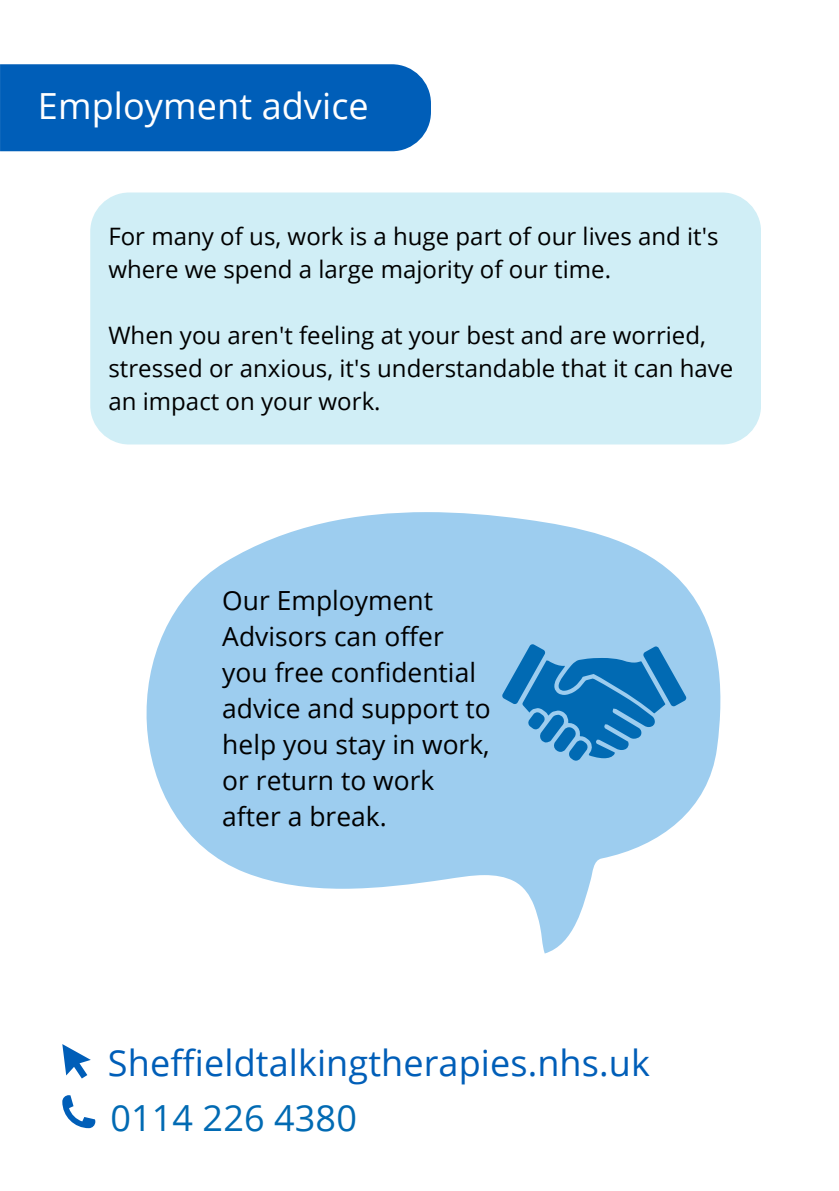
<style>
.page{position:relative;width:839px;height:1191px;background:#fff}
.page>*{position:absolute;margin:0;border:0;box-sizing:border-box;transform-origin:0 0}
.t1{font:36px "Open Sans";letter-spacing:.005em;color:#005eb8}
.t2{font:36px "Open Sans";letter-spacing:.005em;color:#fff}
.t3{font:36px "Open Sans";letter-spacing:.005em;color:#016ab3}
.t4{font:26.4px/36px "Open Sans";color:#000}
.t5{font:24px/33px "Open Sans";color:#000}
</style>
<div class="page">
<svg style="left:62px;top:1044px;width:29px;height:35px"></svg>
<svg style="left:62px;top:1095px;width:33px;height:33px"></svg>
<div style="left:0;top:64px;width:431px;height:87px;background:#005eb8"></div>
<div style="left:90px;top:193px;width:671px;height:252px;background:#d0eef6"></div>
<svg style="left:146px;top:512px;width:574px;height:442px;fill:#9dcdef"></svg>
<svg style="left:502px;top:644px;width:184px;height:117px;background:#4d9ad0"></svg>
<p class="t2" style="left:38px;top:80px;width:332px">Employment advice</p>
<p class="t5" style="left:108px;top:219px;width:611px">For many of us, work is a huge part of our lives and it's where we spend a large majority of our time.</p>
<p class="t5" style="left:108px;top:318px;width:626px">When you aren't feeling at your best and are worried, stressed or anxious, it's understandable that it can have an impact on your work.</p>
<p class="t4" style="left:222px;top:582px;width:270px">Our Employment<br>Advisors can offer you free confidential advice and support to help you stay in work, or return to work after a break.</p>
<h1 class="t1" style="left:108px;top:1037px;width:543px">Sheffieldtalkingtherapies.nhs.uk</h1>
<p class="t3" style="left:110px;top:1092px;width:248px">0114 226 4380</p>
</div>
